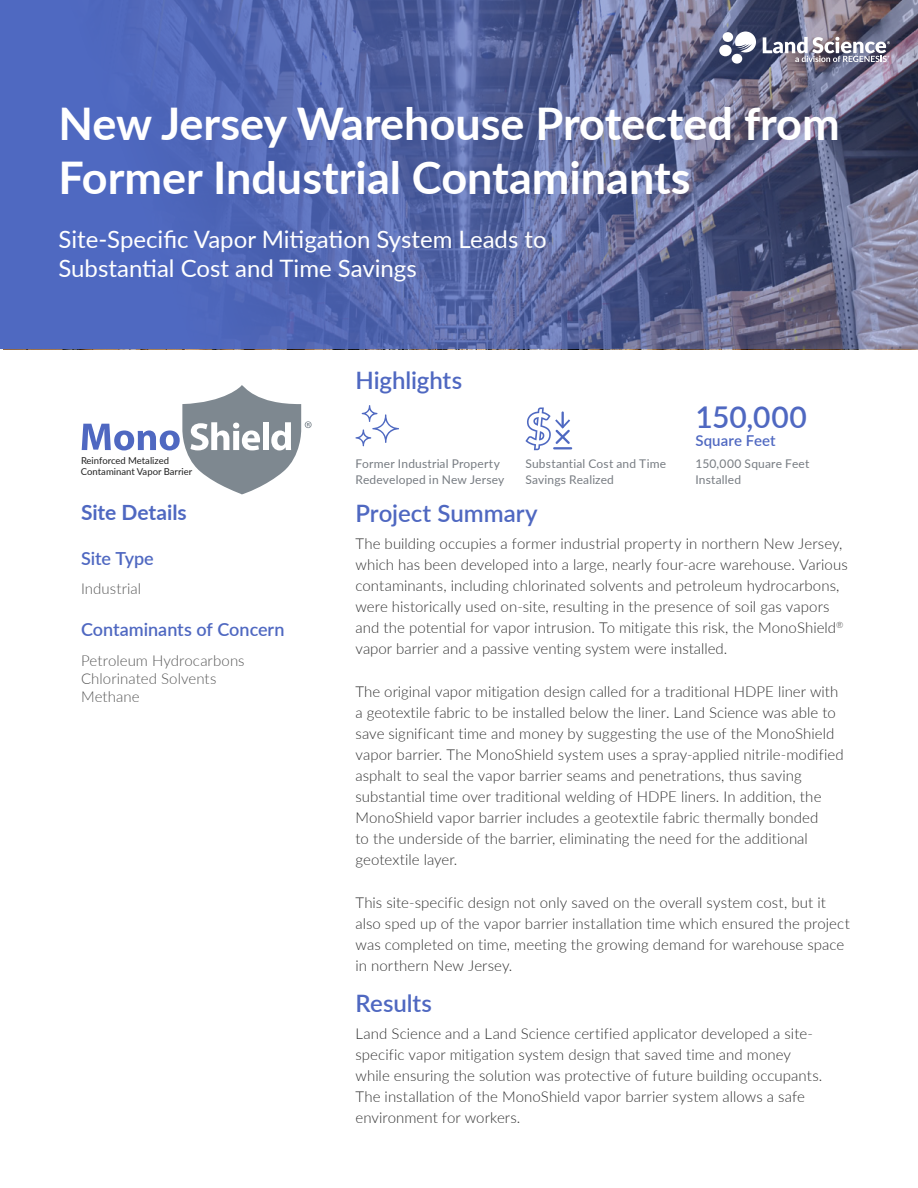
<style>
.page{position:relative;width:918px;height:1188px;background:#fff}
.page>*{position:absolute;margin:0;border:0;box-sizing:border-box;transform-origin:0 0}
.t1{font:700 45px/54px "Lato";color:#fff}
.t2{font:600 30px "Lato";letter-spacing:.01em;color:#4f68c1}
.t3{font:24px/28.8px "Lato";color:#fff}
.t4{font:600 24px "Lato";letter-spacing:-.005em;color:#4f68c1}
.t5{font:700 21px "Lato";letter-spacing:-.005em;color:#4f68c1}
.t6{font:600 18px "Lato";color:#4f68c1}
.t7{font:300 15px/21px "Lato";letter-spacing:.005em;color:#333}
.t8{font:300 15px/18px "Lato";letter-spacing:.005em;color:#585858}
.t9{font:600 15px "Lato";letter-spacing:.01em;color:#4f68c1}
.t10{font:12px/16.5px "Lato";letter-spacing:.015em;color:#777c82}
.t11{font:9.45px/11.4px "Lato";color:#212121}
</style>
<div class="page">
<svg style="left:0;top:0;width:918px;height:349px;background:#5867a2"></svg>
<svg style="left:356px;top:405px;width:43px;height:41px"></svg>
<svg style="left:525px;top:408px;width:47px;height:42px"></svg>
<svg style="left:735px;top:32px;width:21px;height:20px"></svg>
<div style="left:732px;top:54px;width:10px;height:10px;background:#fff;border-radius:50%"></div>
<div style="left:723px;top:32px;width:10px;height:10px;background:#fff;border-radius:50%"></div>
<div style="left:719px;top:45px;width:13px;height:11px;background:#fff;border-radius:50%"></div>
<svg style="left:763px;top:37px;width:127px;height:25px"></svg>
<svg style="left:82px;top:385px;width:230px;height:109px"></svg>
<h1 class="t1" style="left:58px;top:94px;width:783px">New Jersey Warehouse Protected from<br>Former Industrial Contaminants</h1>
<h3 class="t3" style="left:58px;top:224px;width:490px">Site-Specific Vapor Mitigation System Leads to<br>Substantial Cost and Time Savings</h3>
<p class="t11" style="left:81px;top:454px;width:113px">Reinforced Metalized<br>Contaminant Vapor Barrier</p>
<h3 class="t5" style="left:81px;top:497px;width:107px">Site Details</h3>
<p class="t6" style="left:81px;top:545px;width:74px">Site Type</p>
<p class="t8" style="left:81px;top:579px;width:62px">Industrial</p>
<p class="t6" style="left:81px;top:616px;width:205px">Contaminants of Concern</p>
<p class="t8" style="left:81px;top:651px;width:165px">Petroleum Hydrocarbons<br>Chlorinated Solvents<br>Methane</p>
<h3 class="t4" style="left:356px;top:363px;width:108px">Highlights</h3>
<h2 class="t2" style="left:695px;top:396px;width:113px">150,000</h2>
<p class="t9" style="left:695px;top:430px;width:82px">Square Feet</p>
<p class="t10" style="left:356px;top:455px;width:150px">Former Industrial Property<br>Redeveloped in New Jersey</p>
<p class="t10" style="left:525px;top:455px;width:142px">Substantial Cost and Time<br>Savings Realized</p>
<p class="t10" style="left:695px;top:455px;width:115px">150,000 Square Feet<br>Installed</p>
<h3 class="t4" style="left:356px;top:496px;width:184px">Project Summary</h3>
<p class="t7" style="left:355px;top:533px;width:494px">The building occupies a former industrial property in northern New Jersey, which has been developed into a large, nearly four-acre warehouse. Various contaminants, including chlorinated solvents and petroleum hydrocarbons, were historically used on-site, resulting in the presence of soil gas vapors and the potential for vapor intrusion. To mitigate this risk, the MonoShield<sup>® </sup>vapor barrier and a passive venting system were installed.</p>
<p class="t7" style="left:355px;top:681px;width:490px">The original vapor mitigation design called for a traditional HDPE liner with a geotextile fabric to be installed below the liner. Land Science was able to save significant time and money by suggesting the use of the MonoShield vapor barrier. The MonoShield system uses a spray-applied nitrile-modified asphalt to seal the vapor barrier seams and penetrations, thus saving substantial time over traditional welding of HDPE liners. In addition, the MonoShield vapor barrier includes a geotextile fabric thermally bonded<br>to the underside of the barrier, eliminating the need for the additional geotextile layer.</p>
<p class="t7" style="left:355px;top:891px;width:496px">This site-specific design not only saved on the overall system cost, but it also sped up of the vapor barrier installation time which ensured the project was completed on time, meeting the growing demand for warehouse space in northern New Jersey.</p>
<h3 class="t4" style="left:355px;top:985px;width:78px">Results</h3>
<p class="t7" style="left:355px;top:1022px;width:468px">Land Science and a Land Science certified applicator developed a site&shy;specific vapor mitigation system design that saved time and money while ensuring the solution was protective of future building occupants.<br>The installation of the MonoShield vapor barrier system allows a safe environment for workers.</p>
</div>
